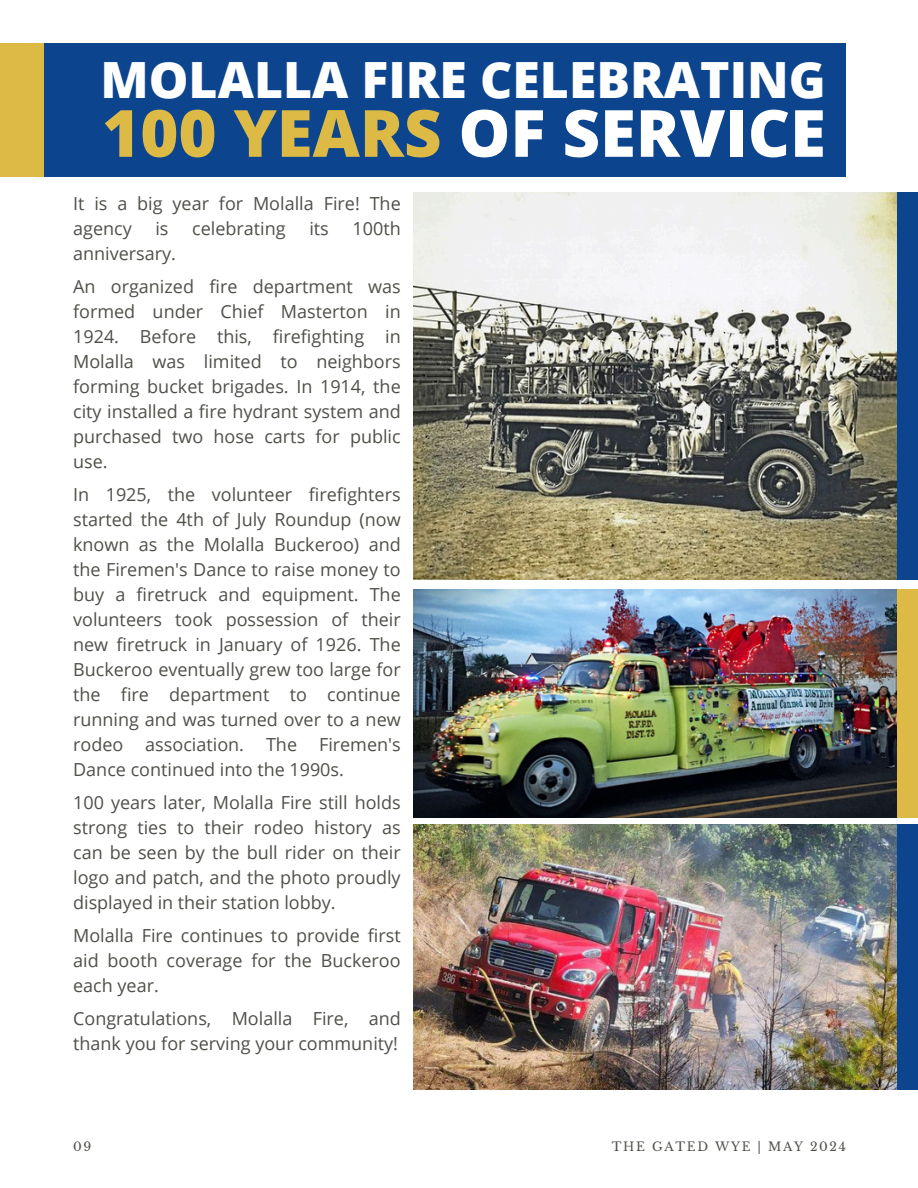
<style>
.page{position:relative;width:918px;height:1188px;background:#fff}
.page>*{position:absolute;margin:0;border:0;box-sizing:border-box;transform-origin:0 0}
.t1{font:800 65.1px "Open Sans";color:#fff}
.t2{font:800 49.95px "Open Sans";color:#fff}
.t3{font:18px/25px "Open Sans";color:#4e5049;text-align:justify}
.t4{font:12.15px "Libre Baskerville";letter-spacing:.14em;color:#4e5049}
.s1{color:#ddba46}
</style>
<div class="page">
<div style="left:12px;top:44px;width:834px;height:133px;background:#0c458e"></div>
<div style="left:0;top:44px;width:44px;height:133px;background:#ddba46"></div>
<img style="left:413px;top:193px;width:484px;height:387px">
<img style="left:413px;top:589px;width:484px;height:229px">
<img style="left:413px;top:824px;width:484px;height:266px">
<div style="left:897px;top:589px;width:21px;height:229px;background:#ddba46"></div>
<div style="left:897px;top:193px;width:21px;height:387px;background:#0c458e"></div>
<div style="left:897px;top:824px;width:21px;height:266px;background:#0c458e"></div>
<p class="t2" style="left:100px;top:45px;width:727px">MOLALLA FIRE CELEBRATING</p>
<p class="t1" style="left:102px;top:87px;width:725px"><span class="s1">100 YEARS</span> OF SERVICE</p>
<h2 class="t3" style="left:73px;top:190px;width:329px">It is a big year for Molalla Fire! The agency</h2>
<h2 class="t3" style="left:155px;top:215px;width:15px">is</h2>
<h2 class="t3" style="left:192px;top:215px;width:95px">celebrating</h2>
<h2 class="t3" style="left:309px;top:215px;width:21px">its</h2>
<h2 class="t3" style="left:353px;top:215px;width:50px">100th</h2>
<h2 class="t3" style="left:73px;top:240px;width:104px">anniversary.</h2>
<h2 class="t3" style="left:73px;top:273px;width:329px">An organized fire department was formed under Chief Masterton in 1924. Before this, firefighting in Molalla was limited to neighbors forming bucket brigades. In 1914, the city installed a fire hydrant system and purchased two hose carts for public use.</h2>
<h2 class="t3" style="left:73px;top:481px;width:329px">In 1925, the volunteer firefighters started the 4th of July Roundup (now known as the Molalla Buckeroo) and the Firemen's Dance to raise money to buy a firetruck and equipment. The volunteers took possession of their new firetruck in January of 1926. The Buckeroo eventually grew too large for the fire department to continue running and was turned over to a new rodeo association. The Firemen's Dance continued into the 1990s.</h2>
<h2 class="t3" style="left:73px;top:789px;width:329px">100 years later, Molalla Fire still holds strong ties to their rodeo history as can be seen by the bull rider on their logo and patch, and the photo proudly displayed in their station lobby.</h2>
<p class="t3" style="left:73px;top:922px;width:329px">Molalla Fire continues to provide first aid booth coverage for the Buckeroo each year.</p>
<p class="t3" style="left:73px;top:1005px;width:329px">Congratulations, Molalla Fire, and thank you for serving your community!</p>
<p class="t4" style="left:73px;top:1139px;width:20px">09</p>
<p class="t4" style="left:612px;top:1139px;width:236px">THE GATED WYE | MAY 2024</p>
</div>
